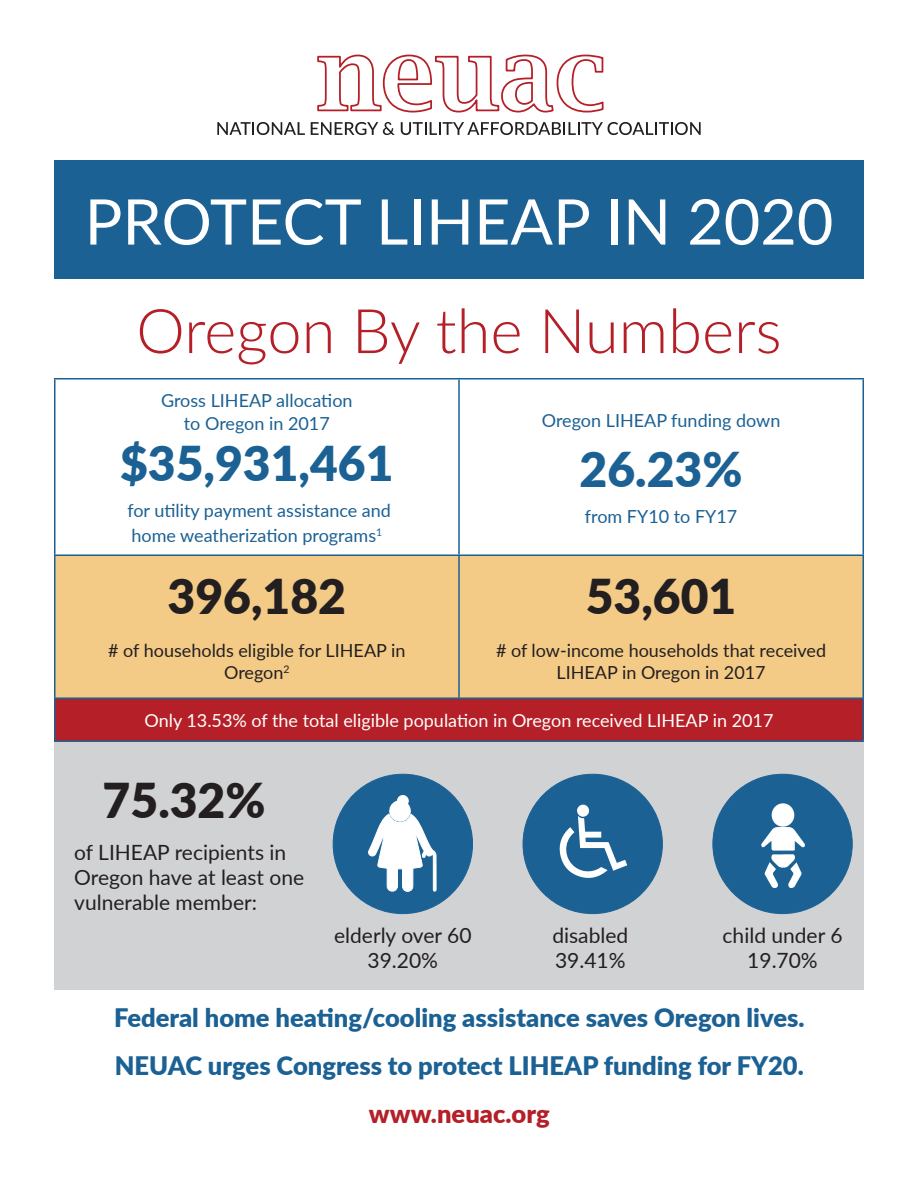
<style>
.page{position:relative;width:918px;height:1188px;background:#fff}
.page>*{position:absolute;margin:0;border:0;box-sizing:border-box;transform-origin:0 0}
.t1{font:63px "Lato";color:#fff}
.t2{font:300 61.5px "Lato";color:#b51f27}
.t3{font:900 48px "Lato";color:#231f20}
.t4{font:900 48px "Lato";color:#1b6194}
.t5{font:900 25.5px "Lato";color:#1b6194}
.t6{font:900 25.5px "Lato";color:#b51f27}
.t7{font:21px/25.2px "Lato";color:#231f20}
.t8{font:18px "Lato";color:#1b6194}
.t9{font:18px/21.6px "Lato";color:#231f20;text-align:center}
.t10{font:18px "Lato";color:#fff}
</style>
<div class="page">
<svg style="left:217px;top:122px;width:88px;height:13px"></svg>
<svg style="left:311px;top:54px;width:390px;height:81px"></svg>
<div style="left:54px;top:160px;width:810px;height:119px;background:#1b6194"></div>
<div style="left:54px;top:378px;width:810px;height:326px;background:#f3cb86"></div>
<div style="left:56px;top:380px;width:806px;height:174px;background:#fff"></div>
<hr style="left:54px;top:378px;width:405px;height:2px;background:#1b6194">
<hr style="left:54px;top:379px;width:2px;height:175px;background:#1b6194">
<hr style="left:459px;top:378px;width:405px;height:2px;background:#1b6194">
<hr style="left:458px;top:379px;width:2px;height:175px;background:#1b6194">
<hr style="left:862px;top:379px;width:2px;height:175px;background:#1b6194">
<hr style="left:54px;top:554px;width:405px;height:2px;background:#1b6194">
<hr style="left:54px;top:556px;width:2px;height:142px;background:#1b6194">
<hr style="left:459px;top:554px;width:405px;height:2px;background:#1b6194">
<hr style="left:458px;top:556px;width:2px;height:142px;background:#1b6194">
<hr style="left:862px;top:556px;width:2px;height:142px;background:#1b6194">
<div style="left:54px;top:739px;width:810px;height:250px;background:#d1d2d4"></div>
<div style="left:333px;top:774px;width:140px;height:140px;background:#1b6194;border-radius:50%"></div>
<svg style="left:368px;top:795px;width:68px;height:97px"></svg>
<div style="left:523px;top:774px;width:139px;height:140px;background:#1b6194;border-radius:50%"></div>
<svg style="left:559px;top:816px;width:68px;height:62px"></svg>
<div style="left:577px;top:805px;width:12px;height:12px;background:#fff;border-radius:50%"></div>
<div style="left:713px;top:774px;width:139px;height:140px;background:#1b6194;border-radius:50%"></div>
<div style="left:772px;top:803px;width:22px;height:24px;background:#fff;border-radius:50%"></div>
<svg style="left:761px;top:827px;width:44px;height:61px"></svg>
<div style="left:55px;top:698px;width:808px;height:43px;background:#b51f27"></div>
<hr style="left:54px;top:699px;width:2px;height:41px;background:#1b6194">
<hr style="left:862px;top:699px;width:2px;height:41px;background:#1b6194">
<hr style="left:54px;top:740px;width:405px;height:2px;background:#1b6194">
<hr style="left:459px;top:740px;width:405px;height:2px;background:#1b6194">
<hr style="left:54px;top:698px;width:405px;height:1px;background:#1b6194">
<hr style="left:459px;top:698px;width:405px;height:1px;background:#1b6194">
<p class="t1" style="left:85px;top:177px;width:750px">PROTECT LIHEAP IN 2020</p>
<p class="t2" style="left:136px;top:288px;width:647px">Oregon By the Numbers</p>
<p class="t8" style="left:161px;top:387px;width:193px">Gross LIHEAP allocation</p>
<p class="t8" style="left:184px;top:411px;width:147px">to Oregon in 2017</p>
<p class="t4" style="left:120px;top:427px;width:275px">$35,931,461</p>
<p class="t8" style="left:127px;top:497px;width:265px">for utility payment assistance and</p>
<p class="t8" style="left:131px;top:522px;width:252px">home weatherization programs<sup>1</sup></p>
<p class="t3" style="left:168px;top:560px;width:180px">396,182</p>
<p class="t9" style="left:108px;top:639px;width:299px"># of households eligible for LIHEAP in</p>
<p class="t9" style="left:224px;top:660px;width:67px">Oregon<sup>2</sup></p>
<p class="t8" style="left:542px;top:407px;width:240px">Oregon LIHEAP funding down</p>
<p class="t4" style="left:580px;top:433px;width:164px">26.23%</p>
<p class="t8" style="left:585px;top:503px;width:154px">from FY10 to FY17</p>
<p class="t3" style="left:586px;top:560px;width:152px">53,601</p>
<p class="t9" style="left:496px;top:639px;width:332px"># of low-income households that received<br>LIHEAP in Oregon in 2017</p>
<p class="t10" style="left:145px;top:708px;width:630px">Only 13.53% of the total eligible population in Oregon received LIHEAP in 2017</p>
<p class="t3" style="left:103px;top:764px;width:164px">75.32%</p>
<p class="t7" style="left:74px;top:839px;width:231px">of LIHEAP recipients in<br>Oregon have at least one vulnerable member:</p>
<p class="t7" style="left:334px;top:922px;width:139px">elderly over 60</p>
<p class="t7" style="left:368px;top:947px;width:72px">39.20%</p>
<p class="t7" style="left:552px;top:922px;width:77px">disabled</p>
<p class="t7" style="left:555px;top:947px;width:72px">39.41%</p>
<p class="t7" style="left:723px;top:922px;width:121px">child under 6</p>
<p class="t7" style="left:747px;top:947px;width:72px">19.70%</p>
<p class="t5" style="left:114px;top:999px;width:692px">Federal home heating/cooling assistance saves Oregon lives.</p>
<p class="t5" style="left:115px;top:1047px;width:691px">NEUAC urges Congress to protect LIHEAP funding for FY20.</p>
<p class="t6" style="left:369px;top:1095px;width:182px">www.neuac.org</p>
</div>
